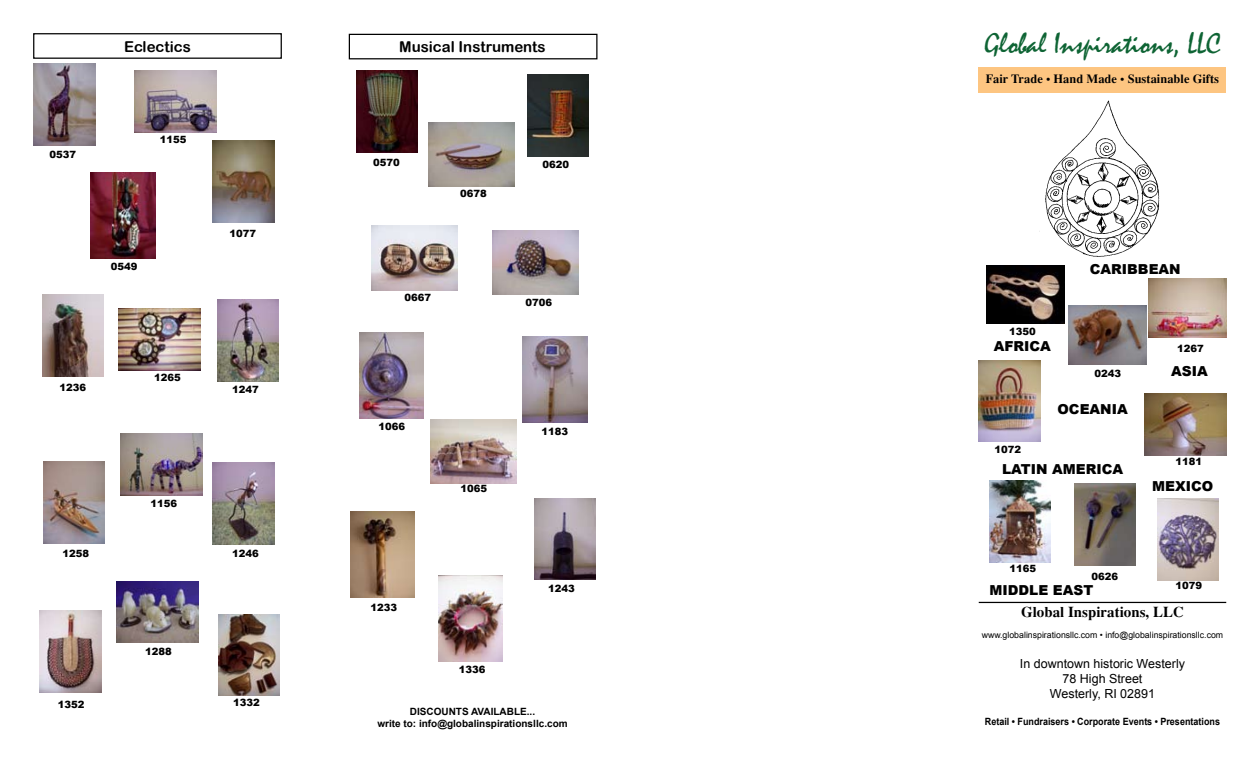
<style>
.page{position:relative;width:1260px;height:765px;background:#fff}
.page>*{position:absolute;margin:0;border:0;box-sizing:border-box;transform-origin:0 0}
.t1{font:30px "Mistral";color:#0e6434}
.t2{font:15px "Arial Rounded MT Bold";color:#000}
.t3{font:700 15px "Times";color:#000}
.t4{font:900 13.75px "Arial";color:#000}
.t5{font:12.5px/15px "Arial";color:#000;text-align:center}
.t6{font:700 12.5px "Times";color:#000}
.t7{font:900 10px "Arial";color:#000}
.t8{font:700 10px/12px "Arial";color:#000;text-align:center}
.t9{font:700 10px "Arial";color:#000;scale:.9 1}
.t10{font:8.75px "Arial";color:#000}
</style>
<div class="page">
<div style="left:349px;top:34px;width:249px;height:25px;border:1px solid #000"></div>
<div style="left:979px;top:67px;width:247px;height:26px;background:#fdc581"></div>
<img style="left:1039px;top:100px;width:121px;height:157px">
<div style="left:33px;top:33px;width:249px;height:26px;border:1px solid #000"></div>
<img style="left:34px;top:64px;width:61px;height:82px">
<img style="left:91px;top:173px;width:64px;height:86px">
<img style="left:213px;top:140px;width:61px;height:82px">
<img style="left:135px;top:71px;width:82px;height:61px">
<img style="left:121px;top:434px;width:82px;height:61px">
<img style="left:42px;top:295px;width:62px;height:82px">
<img style="left:213px;top:462px;width:61px;height:82px">
<img style="left:217px;top:300px;width:62px;height:82px">
<img style="left:43px;top:461px;width:62px;height:82px">
<img style="left:119px;top:309px;width:82px;height:61px">
<img style="left:117px;top:581px;width:82px;height:62px">
<img style="left:218px;top:614px;width:62px;height:82px">
<img style="left:40px;top:610px;width:61px;height:82px">
<img style="left:356px;top:71px;width:62px;height:82px">
<img style="left:527px;top:74px;width:62px;height:82px">
<img style="left:428px;top:122px;width:86px;height:65px">
<img style="left:372px;top:226px;width:86px;height:64px">
<img style="left:493px;top:230px;width:86px;height:65px">
<img style="left:431px;top:419px;width:86px;height:64px">
<img style="left:359px;top:333px;width:65px;height:86px">
<img style="left:523px;top:336px;width:64px;height:86px">
<img style="left:350px;top:512px;width:64px;height:86px">
<img style="left:534px;top:498px;width:62px;height:82px">
<img style="left:438px;top:576px;width:65px;height:86px">
<img style="left:986px;top:265px;width:78px;height:59px">
<img style="left:1068px;top:306px;width:78px;height:58px">
<img style="left:1148px;top:279px;width:78px;height:58px">
<img style="left:979px;top:360px;width:61px;height:82px">
<img style="left:1144px;top:394px;width:82px;height:61px">
<img style="left:1074px;top:484px;width:62px;height:81px">
<img style="left:1157px;top:499px;width:62px;height:82px">
<img style="left:989px;top:481px;width:62px;height:82px">
<hr style="left:979px;top:602px;width:247px;height:1px;background:#000">
<h2 class="t2" style="left:124px;top:38px;width:68px">Eclectics</h2>
<h2 class="t2" style="left:399px;top:38px;width:148px">Musical Instruments</h2>
<p class="t7" style="left:49px;top:149px;width:28px">0537</p>
<p class="t7" style="left:160px;top:134px;width:28px">1155</p>
<p class="t7" style="left:111px;top:261px;width:28px">0549</p>
<p class="t7" style="left:59px;top:382px;width:28px">1236</p>
<p class="t7" style="left:154px;top:372px;width:28px">1265</p>
<p class="t7" style="left:63px;top:548px;width:28px">1258</p>
<p class="t7" style="left:151px;top:498px;width:28px">1156</p>
<p class="t7" style="left:145px;top:646px;width:28px">1288</p>
<p class="t7" style="left:229px;top:228px;width:28px">1077</p>
<p class="t7" style="left:232px;top:384px;width:28px">1247</p>
<p class="t7" style="left:232px;top:548px;width:28px">1246</p>
<p class="t7" style="left:58px;top:699px;width:28px">1352</p>
<p class="t7" style="left:233px;top:697px;width:28px">1332</p>
<p class="t7" style="left:373px;top:157px;width:28px">0570</p>
<p class="t7" style="left:543px;top:159px;width:28px">0620</p>
<p class="t7" style="left:460px;top:188px;width:28px">0678</p>
<p class="t7" style="left:404px;top:292px;width:28px">0667</p>
<p class="t7" style="left:525px;top:297px;width:28px">0706</p>
<p class="t7" style="left:379px;top:421px;width:28px">1066</p>
<p class="t7" style="left:371px;top:601px;width:28px">1233</p>
<p class="t7" style="left:461px;top:483px;width:28px">1065</p>
<p class="t7" style="left:459px;top:664px;width:28px">1336</p>
<p class="t7" style="left:541px;top:426px;width:28px">1183</p>
<p class="t7" style="left:548px;top:583px;width:28px">1243</p>
<p class="t8" style="left:377px;top:706px;width:192px">DISCOUNTS AVAILABLE...<br>write to: info@globalinspirationsllc.com</p>
<h1 class="t1" style="left:984px;top:27px;width:238px">Global Inspirations, LLC</h1>
<p class="t6" style="left:986px;top:71px;width:235px">Fair Trade • Hand Made • Sustainable Gifts</p>
<p class="t7" style="left:1009px;top:326px;width:28px">1350</p>
<h3 class="t4" style="left:994px;top:339px;width:59px">AFRICA</h3>
<h3 class="t4" style="left:1090px;top:262px;width:92px">CARIBBEAN</h3>
<p class="t7" style="left:1094px;top:368px;width:28px">0243</p>
<p class="t7" style="left:1177px;top:343px;width:28px">1267</p>
<h3 class="t4" style="left:1171px;top:364px;width:38px">ASIA</h3>
<p class="t7" style="left:994px;top:444px;width:28px">1072</p>
<h3 class="t4" style="left:1058px;top:401px;width:72px">OCEANIA</h3>
<h3 class="t4" style="left:1002px;top:461px;width:123px">LATIN AMERICA</h3>
<p class="t7" style="left:1175px;top:456px;width:28px">1181</p>
<h3 class="t4" style="left:1152px;top:479px;width:63px">MEXICO</h3>
<p class="t7" style="left:1009px;top:562px;width:28px">1165</p>
<p class="t7" style="left:1091px;top:570px;width:28px">0626</p>
<h3 class="t4" style="left:990px;top:582px;width:105px">MIDDLE EAST</h3>
<p class="t7" style="left:1175px;top:580px;width:28px">1079</p>
<h2 class="t3" style="left:1021px;top:603px;width:164px">Global Inspirations, LLC</h2>
<p class="t10" style="left:982px;top:630px;width:243px">www.globalinspirationsllc.com • info@globalinspirationsllc.com</p>
<p class="t5" style="left:1020px;top:657px;width:167px">In downtown historic Westerly<br>78 High Street<br>Westerly, RI 02891</p>
<p class="t9" style="left:985px;top:716px;width:263px">Retail • Fundraisers • Corporate Events • Presentations</p>
</div>
